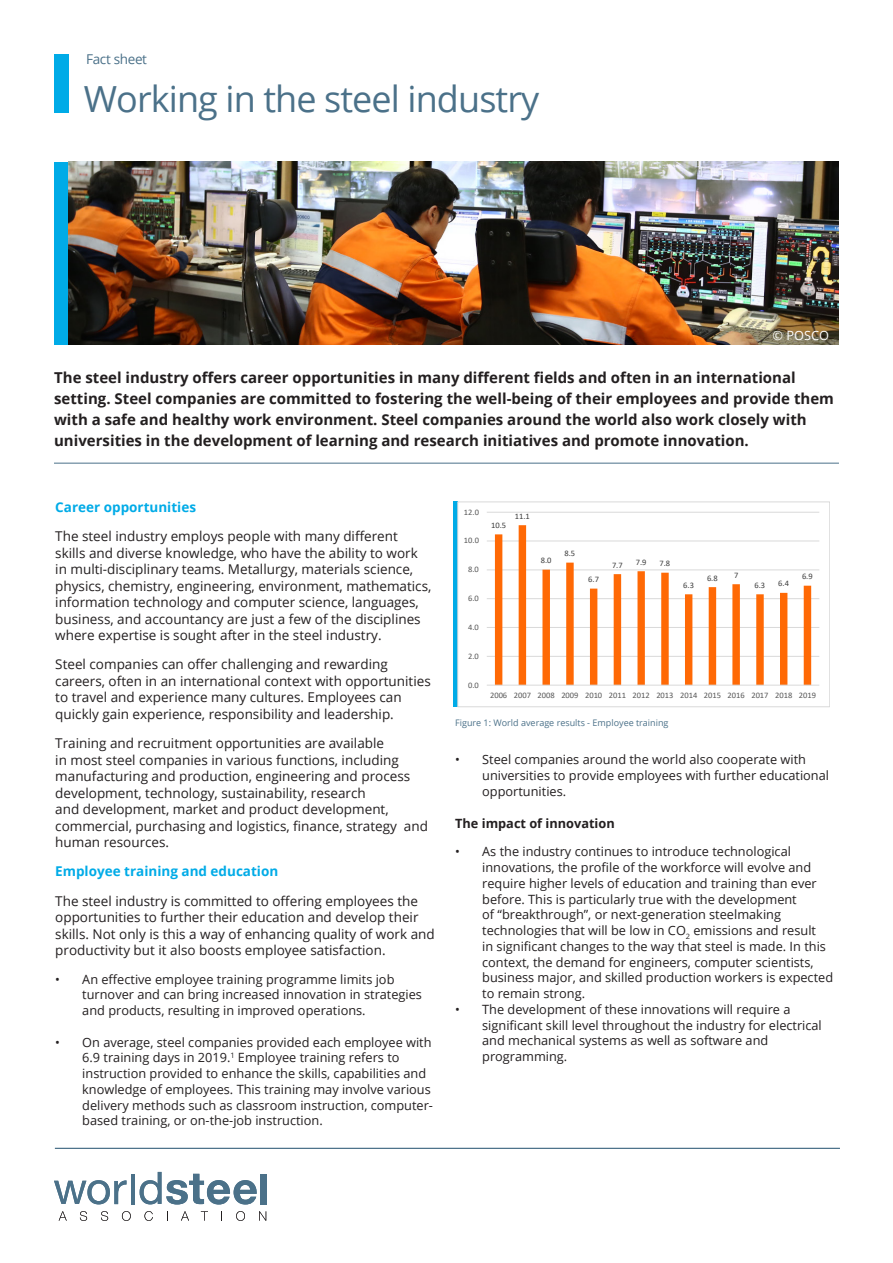
<style>
.page{position:relative;width:893px;height:1263px;background:#fff}
.page>*{position:absolute;margin:0;border:0;box-sizing:border-box;transform-origin:0 0}
.MAIN_HEADER{font:36px "Open Sans";letter-spacing:-.025em;color:#4b7189}
.Intro{font:700 15px/21px "Open Sans";color:#231f20}
.BODY_COPY{font:13.5px/16.5px "Open Sans";color:#231f20}
.Body_Copy_Headers{font:700 13.5px "Open Sans";color:#00abe7}
.FACT_SHEET_PRE-HEADE{font:13.5px "Open Sans";letter-spacing:-.025em;color:#4b7189}
.t1{font:12.75px/15.8px "Open Sans";color:#231f20}
.Body_Copy_Subheader{font:700 12.75px "Open Sans";color:#231f20}
.Bullet_body_copy{font:12.75px "Open Sans";color:#fff}
.t2{font:9px "Open Sans";color:#4b7189}
.t3{font:8.4px "Calibri";color:#595959}
.t4{font:8.4px "Calibri";color:#404040}
</style>
<div class="page">
<div style="left:54px;top:54px;width:15px;height:58px;background:#00abe7"></div>
<div style="left:54px;top:162px;width:15px;height:182px;background:#00abe7"></div>
<hr style="left:54px;top:463px;width:785px;height:1px;background:#4b7189">
<img style="left:69px;top:162px;width:770px;height:182px">
<svg style="left:259px;top:1211px;width:7px;height:9px"></svg>
<svg style="left:236px;top:1211px;width:9px;height:10px"></svg>
<svg style="left:201px;top:1211px;width:7px;height:9px"></svg>
<svg style="left:181px;top:1211px;width:8px;height:9px"></svg>
<svg style="left:144px;top:1211px;width:9px;height:10px"></svg>
<svg style="left:122px;top:1211px;width:9px;height:10px"></svg>
<svg style="left:101px;top:1211px;width:7px;height:10px"></svg>
<svg style="left:80px;top:1211px;width:7px;height:10px"></svg>
<svg style="left:59px;top:1211px;width:8px;height:9px"></svg>
<div style="left:260px;top:1174px;width:7px;height:30px;background:#4b7189"></div>
<svg style="left:140px;top:1172px;width:117px;height:32px"></svg>
<hr style="left:131px;top:1174px;width:4px;height:30px;background:#4b7189">
<svg style="left:54px;top:1180px;width:72px;height:24px"></svg>
<hr style="left:55px;top:1148px;width:785px;height:1px;background:#4b7189">
<hr style="left:453px;top:501px;width:4px;height:206px;background:#00abe7">
<hr style="left:487px;top:656px;width:332px;height:1px;background:#d9d9d9">
<hr style="left:487px;top:627px;width:332px;height:1px;background:#d9d9d9">
<hr style="left:487px;top:598px;width:332px;height:1px;background:#d9d9d9">
<hr style="left:487px;top:569px;width:332px;height:1px;background:#d9d9d9">
<hr style="left:487px;top:541px;width:332px;height:1px;background:#d9d9d9">
<hr style="left:487px;top:512px;width:332px;height:1px;background:#d9d9d9">
<svg style="left:495px;top:525px;width:316px;height:160px"></svg>
<hr style="left:487px;top:685px;width:332px;height:1px;background:#d9d9d9">
<div style="left:457px;top:502px;width:373px;height:205px;border:1px solid #d9d9d9"></div>
<p class="FACT_SHEET_PRE-HEADE" style="left:86px;top:50px;width:62px">Fact sheet</p>
<p class="MAIN_HEADER" style="left:84px;top:75px;width:457px">Working in the steel industry</p>
<p class="Bullet_body_copy" style="left:772px;top:327px;width:58px">© POSCO</p>
<p class="Intro" style="left:54px;top:367px;width:781px">The steel industry offers career opportunities in many different fields and often in an international setting. Steel companies are committed to fostering the well-being of their employees and provide them with a safe and healthy work environment. Steel companies around the world also work closely with universities in the development of learning and research initiatives and promote innovation.</p>
<p class="Body_Copy_Headers" style="left:55px;top:497px;width:142px">Career opportunities</p>
<p class="BODY_COPY" style="left:55px;top:528px;width:378px">The steel industry employs people with many different skills and diverse knowledge, who have the ability to work in multi-disciplinary teams. Metallurgy, materials science, physics, chemistry, engineering, environment, mathematics, information technology and computer science, languages, business, and accountancy are just a few of the disciplines where expertise is sought after in the steel industry.</p>
<p class="BODY_COPY" style="left:55px;top:656px;width:377px">Steel companies can offer challenging and rewarding careers, often in an international context with opportunities to travel and experience many cultures. Employees can quickly gain experience, responsibility and leadership.</p>
<p class="BODY_COPY" style="left:55px;top:735px;width:374px">Training and recruitment opportunities are available<br>in most steel companies in various functions, including manufacturing and production, engineering and process development, technology, sustainability, research<br>and development, market and product development, commercial, purchasing and logistics, finance, strategy and human resources.</p>
<p class="Body_Copy_Headers" style="left:55px;top:862px;width:225px">Employee training and education</p>
<p class="BODY_COPY" style="left:55px;top:892px;width:381px">The steel industry is committed to offering employees the opportunities to further their education and develop their skills. Not only is this a way of enhancing quality of work and productivity but it also boosts employee satisfaction.</p>
<p class="t1" style="left:82px;top:971px;width:341px;text-indent:-27px">• An effective employee training programme limits job turnover and can bring increased innovation in strategies and products, resulting in improved operations.</p>
<p class="t1" style="left:82px;top:1034px;width:352px;text-indent:-27px">• On average, steel companies provided each employee with 6.9 training days in 2019.<sup>1</sup> Employee training refers to instruction provided to enhance the skills, capabilities and knowledge of employees. This training may involve various delivery methods such as classroom instruction, computer&shy;based training, or on-the-job instruction.</p>
<p class="t3" style="left:464px;top:506px;width:17px">12.0</p>
<p class="t3" style="left:464px;top:535px;width:17px">10.0</p>
<p class="t3" style="left:468px;top:564px;width:12px">8.0</p>
<p class="t3" style="left:468px;top:592px;width:12px">6.0</p>
<p class="t3" style="left:468px;top:621px;width:12px">4.0</p>
<p class="t3" style="left:468px;top:650px;width:12px">2.0</p>
<p class="t3" style="left:468px;top:679px;width:12px">0.0</p>
<p class="t4" style="left:491px;top:519px;width:17px">10.5</p>
<p class="t4" style="left:515px;top:510px;width:17px">11.1</p>
<p class="t4" style="left:541px;top:555px;width:12px">8.0</p>
<p class="t4" style="left:564px;top:547px;width:12px">8.5</p>
<p class="t4" style="left:588px;top:573px;width:12px">6.7</p>
<p class="t4" style="left:612px;top:559px;width:12px">7.7</p>
<p class="t4" style="left:636px;top:556px;width:12px">7.9</p>
<p class="t4" style="left:659px;top:558px;width:12px">7.8</p>
<p class="t4" style="left:683px;top:579px;width:12px">6.3</p>
<p class="t4" style="left:707px;top:572px;width:12px">6.8</p>
<p class="t4" style="left:734px;top:569px;width:6px">7</p>
<p class="t4" style="left:754px;top:579px;width:12px">6.3</p>
<p class="t4" style="left:778px;top:578px;width:12px">6.4</p>
<p class="t4" style="left:802px;top:571px;width:12px">6.9</p>
<p class="t3" style="left:490px;top:690px;width:327px">2006 2007 2008 2009 2010 2011 2012 2013 2014 2015 2016 2017 2018 2019</p>
<p class="t2" style="left:455px;top:716px;width:215px">Figure 1: World average results - Employee training</p>
<p class="t1" style="left:482px;top:751px;width:348px;text-indent:-27px">• Steel companies around the world also cooperate with universities to provide employees with further educational opportunities.</p>
<p class="Body_Copy_Subheader" style="left:455px;top:814px;width:161px">The impact of innovation</p>
<p class="t1" style="left:482px;top:843px;width:352px;text-indent:-27px">• As the industry continues to introduce technological innovations, the profile of the workforce will evolve and require higher levels of education and training than ever before. This is particularly true with the development<br>of “breakthrough”, or next-generation steelmaking technologies that will be low in CO<sub>2</sub> emissions and result<br>in significant changes to the way that steel is made. In this context, the demand for engineers, computer scientists, business major, and skilled production workers is expected to remain strong.</p>
<p class="t1" style="left:482px;top:1001px;width:341px;text-indent:-27px">• The development of these innovations will require a significant skill level throughout the industry for electrical and mechanical systems as well as software and programming.</p>
</div>
